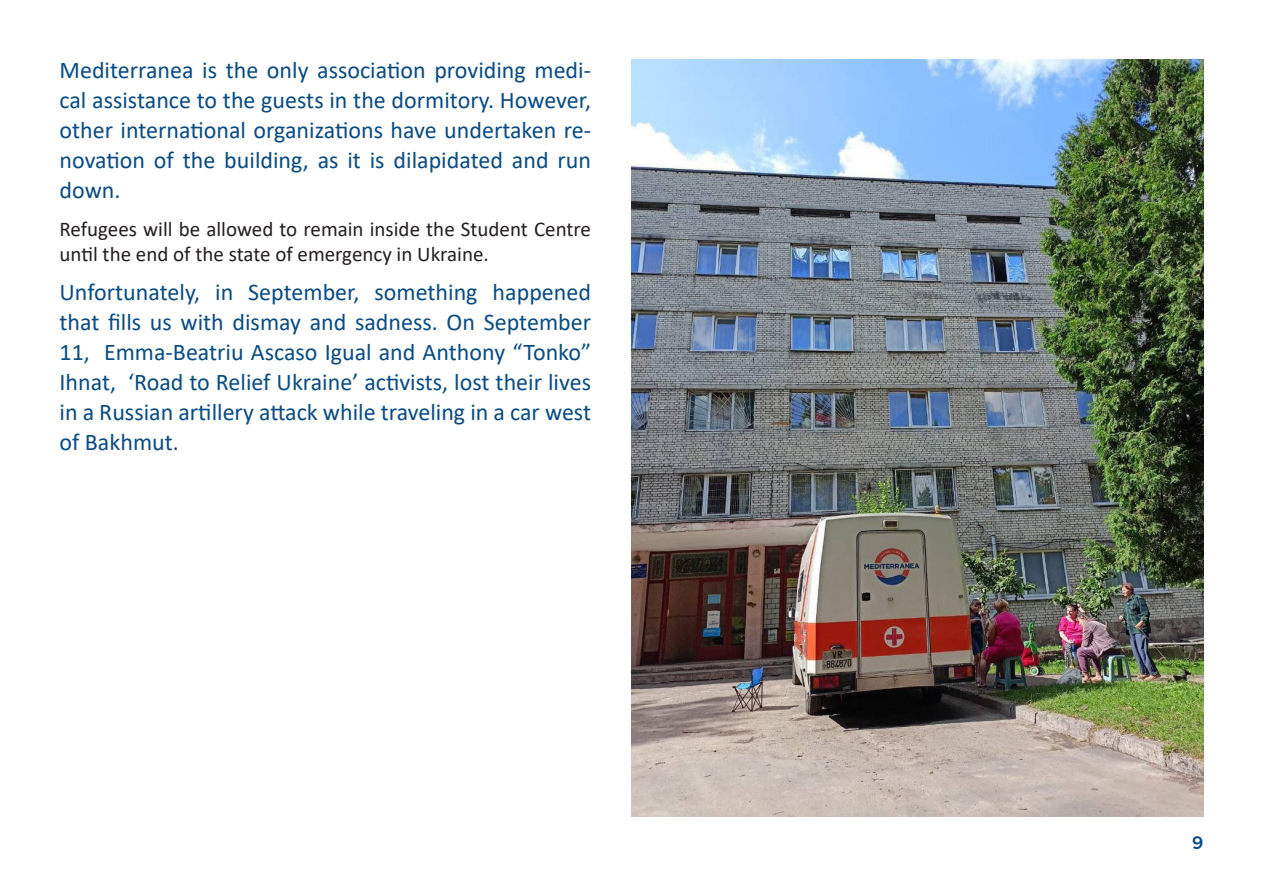
<style>
.page{position:relative;width:1263px;height:893px;background:#fff}
.page>*{position:absolute;margin:0;border:0;box-sizing:border-box;transform-origin:0 0}
.INS_calibri{font:24px/30px "Calibri";color:#084b83;text-align:justify}
.Testo_Calibri{font:21px/25.5px "Calibri";color:#231f20}
.t1{font:500 18px "Montserrat";color:#084b83}
</style>
<div class="page">
<img style="left:631px;top:60px;width:572px;height:756px">
<p class="INS_calibri" style="left:60px;top:54px;width:533px">Mediterranea is the only association providing medi&shy;cal assistance to the guests in the dormitory. However, other international organizations have undertaken re&shy;novation of the building, as it is dilapidated and run down.</p>
<p class="Testo_Calibri" style="left:60px;top:216px;width:533px">Refugees will be allowed to remain inside the Student Centre until the end of the state of emergency in Ukraine.</p>
<p class="INS_calibri" style="left:60px;top:276px;width:533px">Unfortunately, in September, something happened that fills us with dismay and sadness. On September 11, Emma-Beatriu Ascaso Igual and Anthony “Tonko” Ihnat, ‘Road to Relief Ukraine’ activists, lost their lives in a Russian artillery attack while traveling in a car west of Bakhmut.</p>
<p class="t1" style="left:1192px;top:828px;width:13px">9</p>
</div>
